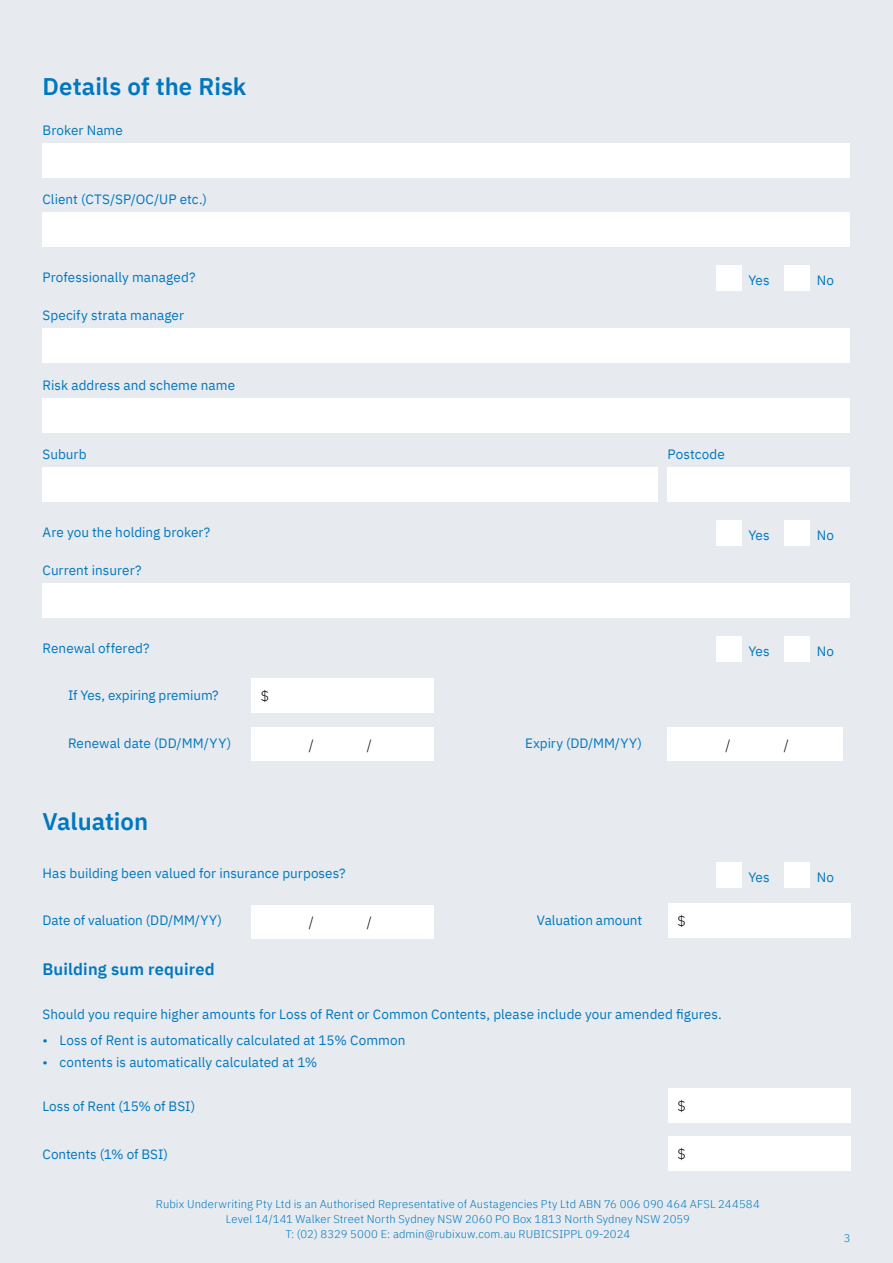
<style>
.page{position:relative;width:893px;height:1263px;background:#e7ebf0}
.page>*{position:absolute;margin:0;border:0;box-sizing:border-box;transform-origin:0 0}
.t1{font:600 24px "IBM Plex Sans";color:#0077be}
.t2{font:600 16.5px "IBM Plex Sans";letter-spacing:.01em;color:#0077be}
.t3{font:300 14.25px "IBM Plex Sans";color:#000}
.t4{font:13.5px "IBM Plex Sans";letter-spacing:.005em;color:#0077be}
.t5{font:300 11.25px/15px "IBM Plex Sans";letter-spacing:.01em;color:#0077be;text-align:center}
</style>
<div class="page">
<div style="left:43px;top:143px;width:807px;height:34px;background:#fff"></div>
<div style="left:43px;top:329px;width:807px;height:34px;background:#fff"></div>
<div style="left:43px;top:213px;width:807px;height:34px;background:#fff"></div>
<div style="left:43px;top:398px;width:807px;height:34px;background:#fff"></div>
<div style="left:43px;top:584px;width:807px;height:34px;background:#fff"></div>
<div style="left:716px;top:265px;width:26px;height:26px;background:#fff"></div>
<div style="left:784px;top:265px;width:26px;height:26px;background:#fff"></div>
<div style="left:716px;top:520px;width:26px;height:26px;background:#fff"></div>
<div style="left:784px;top:520px;width:26px;height:26px;background:#fff"></div>
<div style="left:716px;top:636px;width:26px;height:26px;background:#fff"></div>
<div style="left:784px;top:636px;width:26px;height:26px;background:#fff"></div>
<div style="left:716px;top:862px;width:26px;height:25px;background:#fff"></div>
<div style="left:784px;top:862px;width:26px;height:25px;background:#fff"></div>
<div style="left:43px;top:467px;width:615px;height:34px;background:#fff"></div>
<div style="left:668px;top:467px;width:182px;height:34px;background:#fff"></div>
<div style="left:251px;top:679px;width:183px;height:34px;background:#fff"></div>
<div style="left:251px;top:727px;width:183px;height:34px;background:#fff"></div>
<div style="left:668px;top:727px;width:175px;height:34px;background:#fff"></div>
<div style="left:668px;top:903px;width:182px;height:34px;background:#fff"></div>
<div style="left:251px;top:905px;width:183px;height:33px;background:#fff"></div>
<div style="left:668px;top:1089px;width:182px;height:34px;background:#fff"></div>
<div style="left:668px;top:1136px;width:182px;height:35px;background:#fff"></div>
<h1 class="t1" style="left:43px;top:68px;width:205px">Details of the Risk</h1>
<p class="t4" style="left:43px;top:120px;width:82px">Broker Name</p>
<p class="t4" style="left:43px;top:189px;width:166px">Client (CTS/SP/OC/UP etc.)</p>
<p class="t4" style="left:43px;top:267px;width:154px">Professionally managed?</p>
<p class="t4" style="left:748px;top:270px;width:23px">Yes</p>
<p class="t4" style="left:817px;top:270px;width:19px">No</p>
<p class="t4" style="left:43px;top:305px;width:143px">Specify strata manager</p>
<p class="t4" style="left:43px;top:374px;width:194px">Risk address and scheme name</p>
<p class="t4" style="left:43px;top:444px;width:46px">Suburb</p>
<p class="t4" style="left:668px;top:444px;width:59px">Postcode</p>
<p class="t4" style="left:43px;top:522px;width:169px">Are you the holding broker?</p>
<p class="t4" style="left:748px;top:525px;width:23px">Yes</p>
<p class="t4" style="left:817px;top:525px;width:19px">No</p>
<p class="t4" style="left:43px;top:560px;width:100px">Current insurer?</p>
<p class="t4" style="left:43px;top:638px;width:109px">Renewal offered?</p>
<p class="t4" style="left:748px;top:641px;width:23px">Yes</p>
<p class="t4" style="left:817px;top:641px;width:19px">No</p>
<p class="t4" style="left:68px;top:685px;width:152px">If Yes, expiring premium?</p>
<p class="t3" style="left:261px;top:685px;width:10px">$</p>
<p class="t4" style="left:68px;top:733px;width:165px">Renewal date (DD/MM/YY)</p>
<p class="t3" style="left:309px;top:734px;width:7px">/</p>
<p class="t3" style="left:367px;top:734px;width:7px">/</p>
<p class="t4" style="left:525px;top:733px;width:118px">Expiry (DD/MM/YY)</p>
<p class="t3" style="left:725px;top:734px;width:7px">/</p>
<p class="t3" style="left:784px;top:734px;width:7px">/</p>
<h1 class="t1" style="left:43px;top:803px;width:107px">Valuation</h1>
<p class="t4" style="left:43px;top:863px;width:305px">Has building been valued for insurance purposes?</p>
<p class="t4" style="left:748px;top:866px;width:23px">Yes</p>
<p class="t4" style="left:817px;top:866px;width:19px">No</p>
<p class="t4" style="left:43px;top:910px;width:181px">Date of valuation (DD/MM/YY)</p>
<p class="t3" style="left:309px;top:912px;width:7px">/</p>
<p class="t3" style="left:367px;top:912px;width:7px">/</p>
<p class="t4" style="left:537px;top:910px;width:107px">Valuation amount</p>
<p class="t3" style="left:677px;top:910px;width:10px">$</p>
<p class="t2" style="left:43px;top:956px;width:174px">Building sum required</p>
<p class="t4" style="left:43px;top:1003px;width:681px">Should you require higher amounts for Loss of Rent or Common Contents, please include your amended figures.</p>
<p class="t4" style="left:43px;top:1030px;width:364px">• Loss of Rent is automatically calculated at 15% Common</p>
<p class="t4" style="left:43px;top:1052px;width:276px">• contents is automatically calculated at 1%</p>
<p class="t4" style="left:43px;top:1096px;width:154px">Loss of Rent (15% of BSI)</p>
<p class="t3" style="left:677px;top:1095px;width:10px">$</p>
<p class="t4" style="left:43px;top:1143px;width:127px">Contents (1% of BSI)</p>
<p class="t3" style="left:677px;top:1143px;width:10px">$</p>
<p class="t5" style="left:156px;top:1195px;width:605px">Rubix Underwriting Pty Ltd is an Authorised Representative of Austagencies Pty Ltd ABN 76 006 090 464 AFSL 244584<br>Level 14/141 Walker Street North Sydney NSW 2060 PO Box 1813 North Sydney NSW 2059<br>T: (02) 8329 5000 E: admin@rubixuw.com.au RUBICSIPPL 09-2024</p>
<p class="t5" style="left:844px;top:1229px;width:8px">3</p>
</div>
